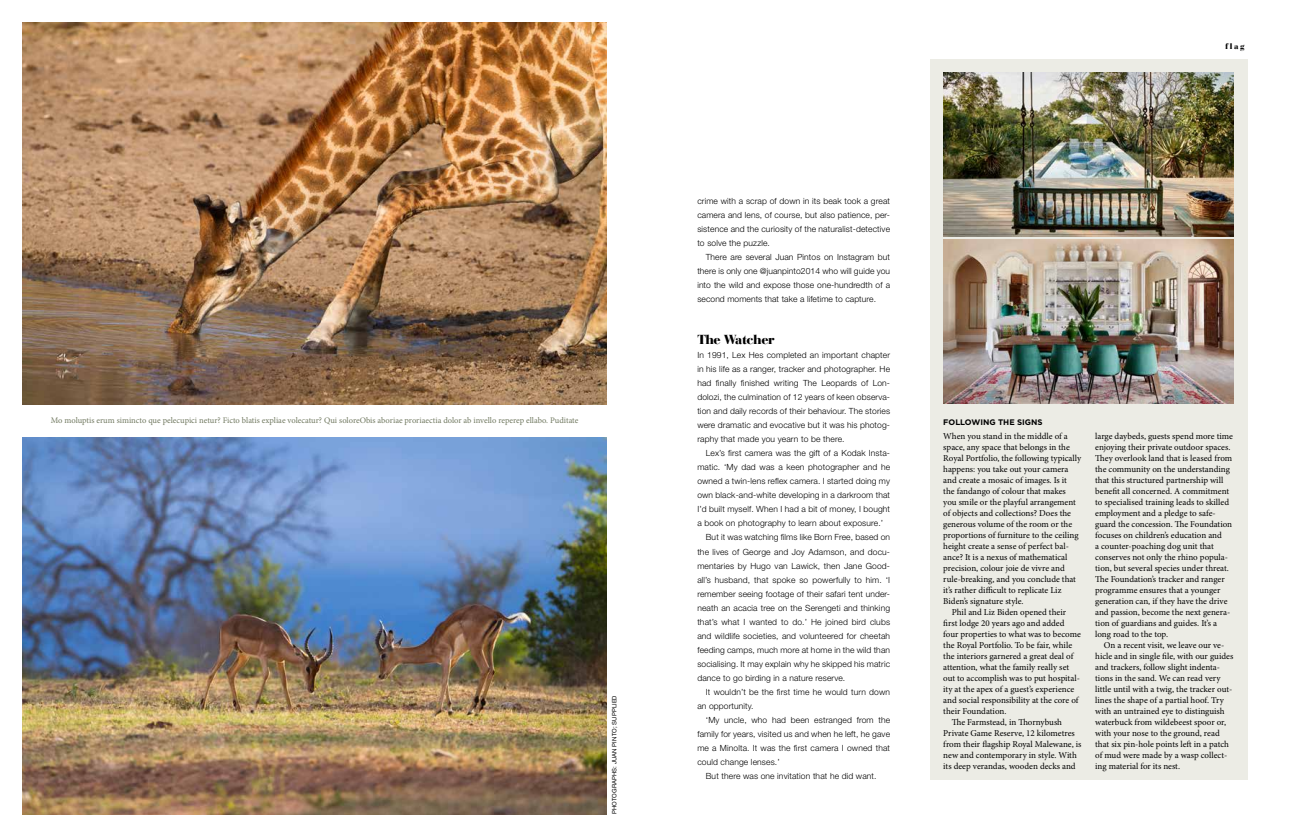
<style>
.page{position:relative;width:1304px;height:837px;background:#fff}
.page>*{position:absolute;margin:0;border:0;box-sizing:border-box;transform-origin:0 0}
.t1{font:900 13px "Bauer Bodoni Std";letter-spacing:-.04em;color:#000}
.t2{font:9px/11px "Minion Pro";color:#000}
.t3{font:300 8.5px/14px "Helvetica Neue LT Std";letter-spacing:.015em;color:#000;text-align:justify}
.t4{font:8.5px "Minion Pro";color:#70785f}
.t5{font:700 8px "Gotham";color:#000}
.t6{font:900 8px "Bauer Bodoni Std";color:#000}
.t7{font:6px "Helvetica Neue LT Std";letter-spacing:.015em;color:#000}
</style>
<div class="page">
<div style="left:930px;top:60px;width:317px;height:720px;background:#ecece5"></div>
<img style="left:943px;top:72px;width:291px;height:165px">
<img style="left:943px;top:239px;width:291px;height:165px">
<img style="left:23px;top:437px;width:584px;height:377px">
<img style="left:23px;top:23px;width:584px;height:381px">
<p class="t4" style="left:51px;top:414px;width:529px">Mo moluptis erum simincto que pelecupici netur? Ficto blatis expliae volecatur? Qui soloreObis aboriae proriaectia dolor ab invello reperep ellabo. Puditate</p>
<p class="t7" style="left:611px;top:814px;width:120px;rotate:-90deg">PHOTOGRAPHS: JUAN PINTO; SUPPLIED</p>
<p class="t6" style="left:1225px;top:42px;width:21px">flag</p>
<p class="t3" style="left:697px;top:194px;width:194px">crime with a scrap of down in its beak took a great camera and lens, of course, but also patience, per&shy;sistence and the curiosity of the naturalist-detective to solve the puzzle.</p>
<p class="t3" style="left:697px;top:250px;width:194px;text-indent:8px">There are several Juan Pintos on Instagram but there is only one @juanpinto2014 who will guide you into the wild and expose those one-hundredth of a second moments that take a lifetime to capture.</p>
<h1 class="t1" style="left:697px;top:332px;width:79px">The Watcher</h1>
<p class="t3" style="left:697px;top:348px;width:194px">In 1991, Lex Hes completed an important chapter in his life as a ranger, tracker and photographer. He had finally finished writing The Leopards of Lon&shy;dolozi, the culmination of 12 years of keen observa&shy;tion and daily records of their behaviour. The stories were dramatic and evocative but it was his photog&shy;raphy that made you yearn to be there.</p>
<p class="t3" style="left:706px;top:446px;width:186px">Lex’s first camera was the gift of a Kodak Insta-</p>
<p class="t3" style="left:697px;top:460px;width:194px">matic. ‘My dad was a keen photographer and he</p>
<p class="t3" style="left:697px;top:474px;width:194px">owned a twin-lens reflex camera. I started doing my</p>
<p class="t3" style="left:697px;top:488px;width:194px">own black-and-white developing in a darkroom that</p>
<p class="t3" style="left:697px;top:502px;width:194px">I’d built myself. When I had a bit of money, I bought</p>
<p class="t3" style="left:697px;top:516px;width:187px">a book on photography to learn about exposure.’</p>
<p class="t3" style="left:706px;top:530px;width:186px">But it was watching films like Born Free, based on</p>
<p class="t3" style="left:697px;top:544px;width:194px">the lives of George and Joy Adamson, and docu-</p>
<p class="t3" style="left:697px;top:558px;width:194px">mentaries by Hugo van Lawick, then Jane Good-</p>
<p class="t3" style="left:697px;top:572px;width:194px">all’s husband, that spoke so powerfully to him. ‘I</p>
<p class="t3" style="left:697px;top:586px;width:194px">remember seeing footage of their safari tent under-</p>
<p class="t3" style="left:697px;top:600px;width:194px">neath an acacia tree on the Serengeti and thinking</p>
<p class="t3" style="left:697px;top:614px;width:194px">that’s what I wanted to do.’ He joined bird clubs</p>
<p class="t3" style="left:697px;top:628px;width:194px">and wildlife societies, and volunteered for cheetah</p>
<p class="t3" style="left:697px;top:642px;width:194px">feeding camps, much more at home in the wild than</p>
<p class="t3" style="left:697px;top:656px;width:194px">socialising. It may explain why he skipped his matric</p>
<p class="t3" style="left:697px;top:670px;width:149px">dance to go birding in a nature reserve.</p>
<p class="t3" style="left:706px;top:684px;width:186px">It wouldn’t be the first time he would turn down</p>
<p class="t3" style="left:697px;top:698px;width:58px">an opportunity.</p>
<p class="t3" style="left:706px;top:712px;width:186px">‘My uncle, who had been estranged from the</p>
<p class="t3" style="left:697px;top:726px;width:194px">family for years, visited us and when he left, he gave</p>
<p class="t3" style="left:697px;top:740px;width:194px">me a Minolta. It was the first camera I owned that</p>
<p class="t3" style="left:697px;top:754px;width:84px">could change lenses.’</p>
<p class="t3" style="left:706px;top:768px;width:172px">But there was one invitation that he did want.</p>
<p class="t5" style="left:943px;top:416px;width:101px">FOLLOWING THE SIGNS</p>
<p class="t2" style="left:943px;top:430px;width:126px">When you stand in the middle of a</p>
<p class="t2" style="left:943px;top:441px;width:128px">space, any space that belongs in the</p>
<p class="t2" style="left:943px;top:452px;width:139px">Royal Portfolio, the following typically</p>
<p class="t2" style="left:943px;top:463px;width:127px">happens: you take out your camera</p>
<p class="t2" style="left:943px;top:474px;width:125px">and create a mosaic of images. Is it</p>
<p class="t2" style="left:943px;top:485px;width:124px">the fandango of colour that makes</p>
<p class="t2" style="left:943px;top:496px;width:134px">you smile or the playful arrangement</p>
<p class="t2" style="left:943px;top:507px;width:129px">of objects and collections? Does the</p>
<p class="t2" style="left:943px;top:518px;width:130px">generous volume of the room or the</p>
<p class="t2" style="left:943px;top:529px;width:137px">proportions of furniture to the ceiling</p>
<p class="t2" style="left:943px;top:540px;width:127px">height create a sense of perfect bal-</p>
<p class="t2" style="left:943px;top:551px;width:126px">ance? It is a nexus of mathematical</p>
<p class="t2" style="left:943px;top:562px;width:123px">precision, colour joie de vivre and</p>
<p class="t2" style="left:943px;top:573px;width:134px">rule-breaking, and you conclude that</p>
<p class="t2" style="left:943px;top:584px;width:120px">it’s rather difficult to replicate Liz</p>
<p class="t2" style="left:943px;top:595px;width:82px">Biden’s signature style.</p>
<p class="t2" style="left:952px;top:606px;width:116px">Phil and Liz Biden opened their</p>
<p class="t2" style="left:943px;top:617px;width:123px">first lodge 20 years ago and added</p>
<p class="t2" style="left:943px;top:628px;width:139px">four properties to what was to become</p>
<p class="t2" style="left:943px;top:639px;width:130px">the Royal Portfolio. To be fair, while</p>
<p class="t2" style="left:943px;top:650px;width:132px">the interiors garnered a great deal of</p>
<p class="t2" style="left:943px;top:661px;width:127px">attention, what the family really set</p>
<p class="t2" style="left:943px;top:672px;width:138px">out to accomplish was to put hospital-</p>
<p class="t2" style="left:943px;top:683px;width:133px">ity at the apex of a guest’s experience</p>
<p class="t2" style="left:943px;top:694px;width:137px">and social responsibility at the core of</p>
<p class="t2" style="left:943px;top:705px;width:65px">their Foundation.</p>
<p class="t2" style="left:952px;top:716px;width:112px">The Farmstead, in Thornybush</p>
<p class="t2" style="left:943px;top:727px;width:133px">Private Game Reserve, 12 kilometres</p>
<p class="t2" style="left:943px;top:738px;width:140px">from their flagship Royal Malewane, is</p>
<p class="t2" style="left:943px;top:749px;width:135px">new and contemporary in style. With</p>
<p class="t2" style="left:943px;top:760px;width:134px">its deep verandas, wooden decks and</p>
<p class="t2" style="left:1095px;top:430px;width:139px">large daybeds, guests spend more time enjoying their private outdoor spaces.<br>They overlook land that is leased from the community on the understanding that this structured partnership will benefit all concerned. A commitment to specialised training leads to skilled employment and a pledge to safe&shy;guard the concession. The Foundation focuses on children’s education and<br>a counter-poaching dog unit that conserves not only the rhino popula&shy;tion, but several species under threat.<br>The Foundation’s tracker and ranger programme ensures that a younger generation can, if they have the drive and passion, become the next genera&shy;tion of guardians and guides. It’s a long road to the top.</p>
<p class="t2" style="left:1095px;top:639px;width:140px;text-indent:9px">On a recent visit, we leave our ve&shy;hicle and in single file, with our guides and trackers, follow slight indenta&shy;tions in the sand. We can read very little until with a twig, the tracker out&shy;lines the shape of a partial hoof. Try with an untrained eye to distinguish waterbuck from wildebeest spoor or, with your nose to the ground, read that six pin-hole points left in a patch of mud were made by a wasp collect&shy;ing material for its nest.</p>
</div>
